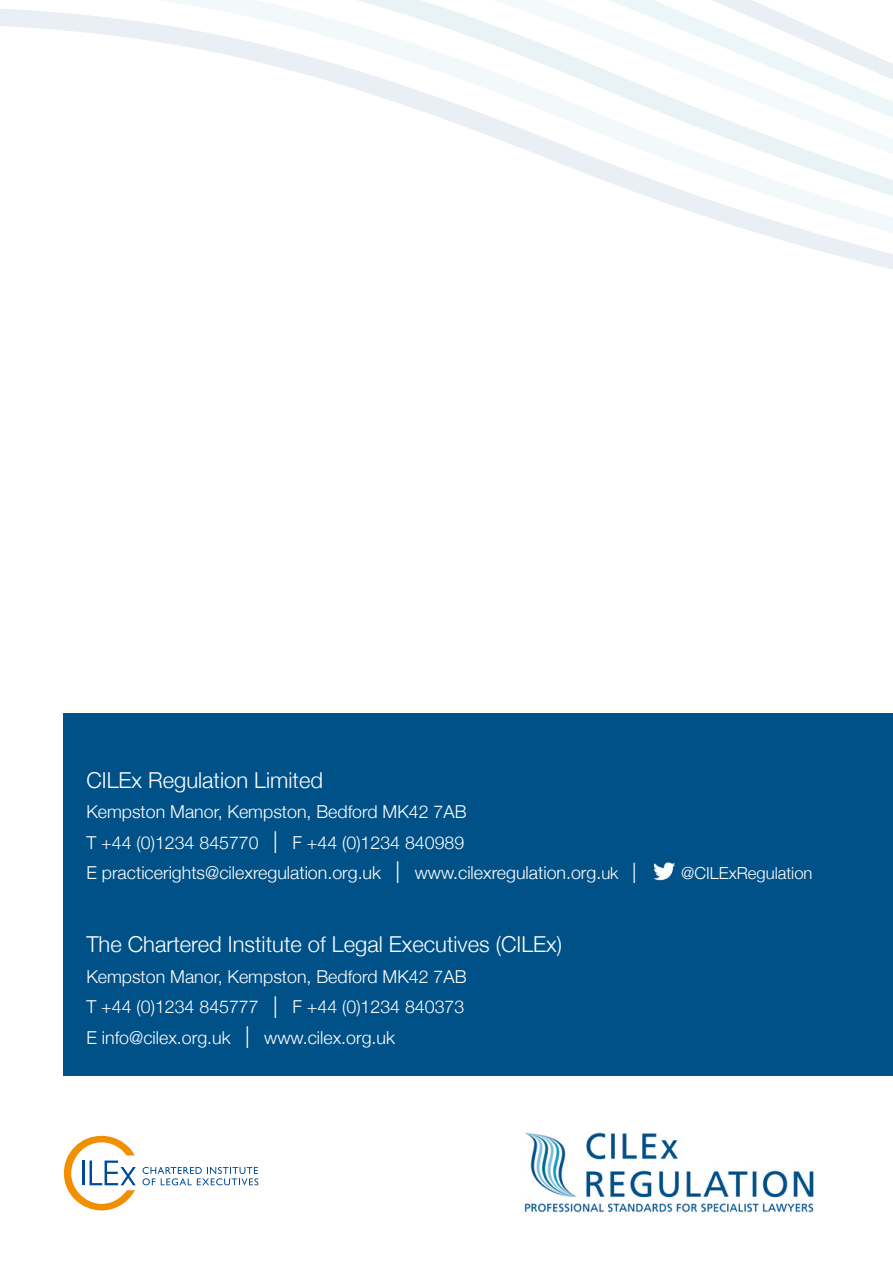
<style>
.page{position:relative;width:893px;height:1263px;background:#fff}
.page>*{position:absolute;margin:0;border:0;box-sizing:border-box;transform-origin:0 0}
.t1{font:300 21.9px "Helvetica Neue";color:#fff}
.t2{font:300 17.7px/30.5px "Helvetica Neue";color:#fff}
.t3{font:300 16.65px "Helvetica Neue";color:#fff}
.s1{font-size:30.15px}
.s2{font-size:16.65px}
.s3{font-size:28.2px}
</style>
<div class="page">
<svg style="left:0;top:0;width:893px;height:270px"></svg>
<div style="left:64px;top:713px;width:829px;height:362px;background:#005187"></div>
<img style="left:653px;top:862px;width:23px;height:19px">
<img style="left:524px;top:1132px;width:290px;height:83px">
<svg style="left:64px;top:1136px;width:72px;height:74px"></svg>
<svg style="left:142px;top:1167px;width:116px;height:18px"></svg>
<p class="t1" style="left:86px;top:762px;width:238px">CILEx Regulation Limited</p>
<p class="t2" style="left:86px;top:795px;width:551px">Kempston Manor, Kempston, Bedford MK42 7AB<br>T +44 (0)1234 845770 <span class="s1">I</span> F +44 (0)1234 840989<br>E practicerights@cilexregulation.org.uk <span class="s1">I</span> www.cilexregulation.org.<span class="s2">uk</span> <span class="s3">I</span></p>
<p class="t1" style="left:86px;top:927px;width:477px">The Chartered Institute of Legal Executives (CILEx)</p>
<p class="t2" style="left:86px;top:960px;width:382px">Kempston Manor, Kempston, Bedford MK42 7AB<br>T +44 (0)1234 845777 <span class="s1">I</span> F +44 (0)1234 840373<br>E info@cilex.org.uk <span class="s1">I</span> www.cilex.org.uk</p>
<p class="t3" style="left:681px;top:860px;width:133px">@CILExRegulation</p>
</div>
